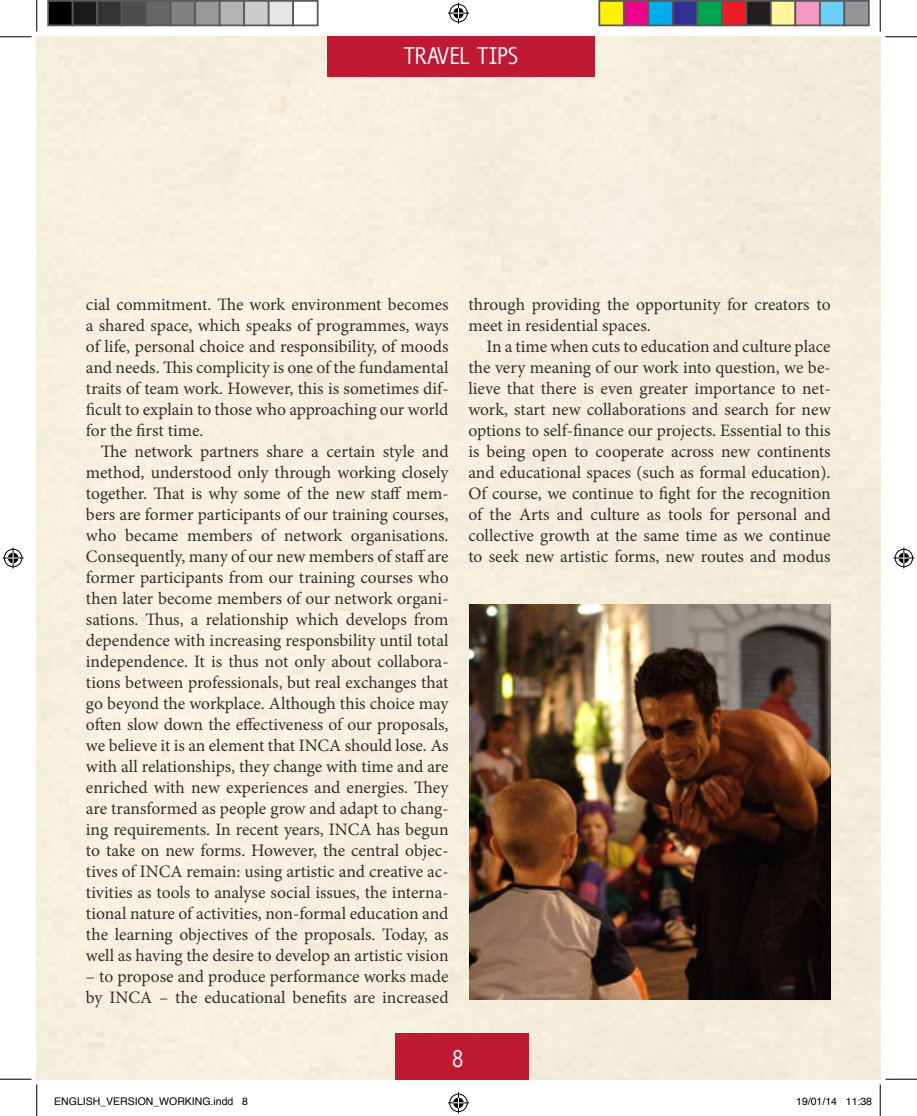
<style>
.page{position:relative;width:917px;height:1116px;background:#fff}
.page>*{position:absolute;margin:0;border:0;box-sizing:border-box;transform-origin:0 0}
.Indice{font:24.5px "Mono Spatial";letter-spacing:-.075em;color:#fcfcfc}
.t1{font:24.5px "Mono Spatial";color:#fff}
.Texto_Capitulo{font:17.5px/21px "Minion Pro";letter-spacing:-.005em;color:#312f30;text-align:justify}
.t2{font:10.5px "Helvetica";color:#000}
</style>
<div class="page">
<div style="left:37px;top:37px;width:843px;height:1041px;background:#f6efdd"></div>
<div style="left:327px;top:37px;width:268px;height:39px;background:#c01933"></div>
<div style="left:395px;top:1032px;width:134px;height:46px;background:#c01933"></div>
<img style="left:469px;top:604px;width:361px;height:395px">
<hr style="left:0;top:36px;width:32px;height:1px;background:#000">
<hr style="left:885px;top:36px;width:32px;height:1px;background:#000">
<hr style="left:0;top:1078px;width:32px;height:1px;background:#000">
<hr style="left:885px;top:1078px;width:32px;height:1px;background:#000">
<hr style="left:36px;top:0;width:1px;height:32px;background:#000">
<hr style="left:36px;top:1084px;width:1px;height:31px;background:#000">
<hr style="left:880px;top:0;width:1px;height:32px;background:#000">
<hr style="left:880px;top:1084px;width:1px;height:31px;background:#000">
<svg style="left:448px;top:3px;width:21px;height:21px"></svg>
<svg style="left:448px;top:1092px;width:21px;height:21px"></svg>
<svg style="left:3px;top:547px;width:21px;height:21px"></svg>
<svg style="left:893px;top:547px;width:21px;height:21px"></svg>
<div style="left:48px;top:1px;width:25px;height:24px;background:#000"></div>
<div style="left:47px;top:0;width:27px;height:26px;border:2px solid #595959"></div>
<div style="left:73px;top:1px;width:24px;height:24px;background:#1a1a1a"></div>
<div style="left:72px;top:0;width:26px;height:26px;border:2px solid #595959"></div>
<div style="left:97px;top:1px;width:25px;height:24px;background:#333"></div>
<div style="left:96px;top:0;width:26px;height:26px;border:2px solid #595959"></div>
<div style="left:122px;top:1px;width:24px;height:24px;background:#4d4d4d"></div>
<div style="left:121px;top:0;width:26px;height:26px;border:2px solid #595959"></div>
<div style="left:146px;top:1px;width:25px;height:24px;background:#666"></div>
<div style="left:145px;top:0;width:27px;height:26px;border:2px solid #595959"></div>
<div style="left:171px;top:1px;width:24px;height:24px;background:#808080"></div>
<div style="left:170px;top:0;width:26px;height:26px;border:2px solid #595959"></div>
<div style="left:195px;top:1px;width:25px;height:24px;background:#999"></div>
<div style="left:194px;top:0;width:26px;height:26px;border:2px solid #595959"></div>
<div style="left:220px;top:1px;width:24px;height:24px;background:#b3b3b3"></div>
<div style="left:219px;top:0;width:26px;height:26px;border:2px solid #595959"></div>
<div style="left:244px;top:1px;width:25px;height:24px;background:#ccc"></div>
<div style="left:243px;top:0;width:27px;height:26px;border:2px solid #595959"></div>
<div style="left:269px;top:1px;width:24px;height:24px;background:#e6e6e6"></div>
<div style="left:268px;top:0;width:26px;height:26px;border:2px solid #595959"></div>
<div style="left:292px;top:0;width:26px;height:26px;border:2px solid #595959"></div>
<div style="left:599px;top:1px;width:25px;height:24px;background:#fff101"></div>
<div style="left:598px;top:0;width:27px;height:26px;border:2px solid #595959"></div>
<div style="left:624px;top:1px;width:24px;height:24px;background:#ed028c"></div>
<div style="left:623px;top:0;width:26px;height:26px;border:2px solid #595959"></div>
<div style="left:648px;top:1px;width:25px;height:24px;background:#00aeef"></div>
<div style="left:647px;top:0;width:27px;height:26px;border:2px solid #595959"></div>
<div style="left:673px;top:1px;width:24px;height:24px;background:#2e3092"></div>
<div style="left:672px;top:0;width:26px;height:26px;border:2px solid #595959"></div>
<div style="left:697px;top:1px;width:25px;height:24px;background:#00a54f"></div>
<div style="left:696px;top:0;width:27px;height:26px;border:2px solid #595959"></div>
<div style="left:722px;top:1px;width:24px;height:24px;background:#ee1d23"></div>
<div style="left:721px;top:0;width:26px;height:26px;border:2px solid #595959"></div>
<div style="left:746px;top:1px;width:25px;height:24px;background:#231f20"></div>
<div style="left:745px;top:0;width:27px;height:26px;border:2px solid #595959"></div>
<div style="left:771px;top:1px;width:24px;height:24px;background:#fff79a"></div>
<div style="left:770px;top:0;width:26px;height:26px;border:2px solid #595959"></div>
<div style="left:795px;top:1px;width:25px;height:24px;background:#f499c2"></div>
<div style="left:794px;top:0;width:27px;height:26px;border:2px solid #595959"></div>
<div style="left:820px;top:1px;width:24px;height:24px;background:#6bcff6"></div>
<div style="left:819px;top:0;width:26px;height:26px;border:2px solid #595959"></div>
<div style="left:844px;top:1px;width:25px;height:24px;background:#939598"></div>
<div style="left:843px;top:0;width:27px;height:26px;border:2px solid #595959"></div>
<p class="Indice" style="left:403px;top:42px;width:117px">TRAVEL TIPS</p>
<p class="Texto_Capitulo" style="left:86px;top:294px;width:364px">cial commitment. The work environment becomes a shared space, which speaks of programmes, ways of life, personal choice and responsibility, of moods and needs. This complicity is one of the fundamental traits of team work. However, this is sometimes dif&shy;ficult to explain to those who approaching our world for the first time.</p>
<p class="Texto_Capitulo" style="left:86px;top:441px;width:364px;text-indent:15px">The network partners share a certain style and method, understood only through working closely together. That is why some of the new staff mem&shy;bers are former participants of our training courses, who became members of network organisations.<br>Consequently, many of our new members of staff are former participants from our training courses who then later become members of our network organi&shy;sations. Thus, a relationship which develops from dependence with increasing responsbility until total independence. It is thus not only about collabora&shy;tions between professionals, but real exchanges that go beyond the workplace. Although this choice may often slow down the effectiveness of our proposals, we believe it is an element that INCA should lose. As with all relationships, they change with time and are enriched with new experiences and energies. They are transformed as people grow and adapt to chang&shy;ing requirements. In recent years, INCA has begun to take on new forms. However, the central objec&shy;tives of INCA remain: using artistic and creative ac&shy;tivities as tools to analyse social issues, the interna&shy;tional nature of activities, non-formal education and the learning objectives of the proposals. Today, as well as having the desire to develop an artistic vision</p>
<p class="Texto_Capitulo" style="left:86px;top:966px;width:364px">– to propose and produce performance works made by INCA – the educational benefits are increased</p>
<p class="Texto_Capitulo" style="left:468px;top:294px;width:364px">through providing the opportunity for creators to meet in residential spaces.</p>
<p class="Texto_Capitulo" style="left:468px;top:336px;width:364px;text-indent:18px">In a time when cuts to education and culture place the very meaning of our work into question, we be&shy;lieve that there is even greater importance to net&shy;work, start new collaborations and search for new options to self-finance our projects. Essential to this is being open to cooperate across new continents and educational spaces (such as formal education).<br>Of course, we continue to fight for the recognition of the Arts and culture as tools for personal and collective growth at the same time as we continue to seek new artistic forms, new routes and modus</p>
<h1 class="t1" style="left:452px;top:1044px;width:13px">8</h1>
<p class="t2" style="left:54px;top:1093px;width:195px">ENGLISH_VERSION_WORKING.indd 8</p>
<p class="t2" style="left:796px;top:1093px;width:77px">19/01/14 11:38</p>
</div>
